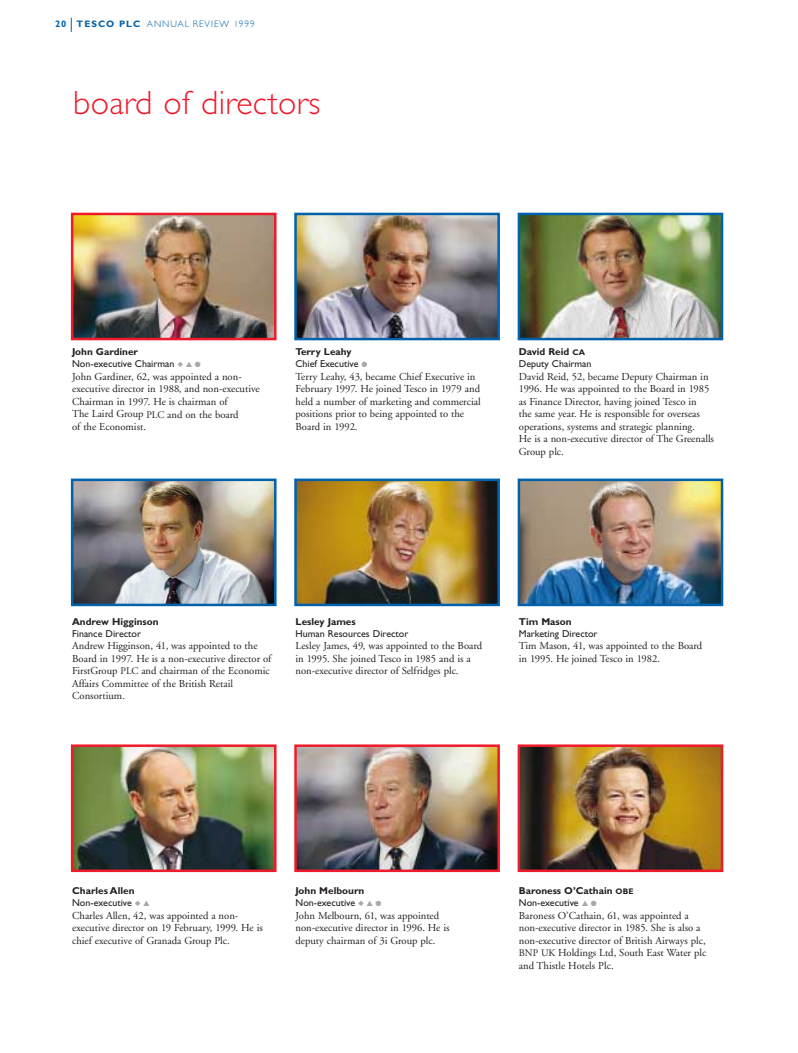
<style>
.page{position:relative;width:798px;height:1053px;background:#fff}
.page>*{position:absolute;margin:0;border:0;box-sizing:border-box;transform-origin:0 0}
.t1{font:300 33.75px "Gill Sans";letter-spacing:.01em;color:#ee1b2c}
.t2{font:10.62px/12.5px "Adobe Garamond";color:#231f20}
.t3{font:10px/12px "Gill Sans";color:#231f20}
.t4{font:700 10px/12px "Gill Sans";color:#231f20}
.t5{font:300 9.38px "Gill Sans";letter-spacing:.1em;color:#0161aa}
.s1{font-weight:700}
.s2{color:#a8a9ad}
.s3{font-size:10px}
.s4{font-weight:700;font-size:8.12px}
.s5{font-size:8.12px}
.s6{font-weight:400}
</style>
<div class="page">
<svg style="left:71px;top:18px;width:1px;height:14px"></svg>
<img style="left:74px;top:216px;width:199px;height:121px">
<div style="left:71px;top:213px;width:205px;height:127px;border:2px solid #ee1b2c"></div>
<img style="left:520px;top:216px;width:200px;height:121px">
<div style="left:517px;top:213px;width:206px;height:127px;border:2px solid #0161aa"></div>
<img style="left:297px;top:216px;width:200px;height:121px">
<div style="left:294px;top:213px;width:206px;height:127px;border:2px solid #0161aa"></div>
<img style="left:74px;top:481px;width:199px;height:122px">
<div style="left:71px;top:478px;width:205px;height:128px;border:2px solid #0161aa"></div>
<img style="left:520px;top:481px;width:200px;height:122px">
<div style="left:517px;top:478px;width:206px;height:128px;border:2px solid #0161aa"></div>
<img style="left:297px;top:481px;width:200px;height:122px">
<div style="left:294px;top:478px;width:206px;height:128px;border:2px solid #0161aa"></div>
<img style="left:74px;top:747px;width:199px;height:122px">
<div style="left:71px;top:744px;width:205px;height:128px;border:2px solid #ee1b2c"></div>
<img style="left:520px;top:747px;width:200px;height:122px">
<div style="left:517px;top:744px;width:206px;height:128px;border:2px solid #ee1b2c"></div>
<img style="left:297px;top:747px;width:200px;height:122px">
<div style="left:294px;top:744px;width:206px;height:128px;border:2px solid #ee1b2c"></div>
<p class="t5" style="left:55px;top:21px;width:201px"><span class="s1">20 TESCO PLC</span> ANNUAL REVIEW 1999</p>
<h1 class="t1" style="left:73px;top:91px;width:249px">board of directors</h1>
<p class="t3" style="left:72px;top:347px;width:130px"><span class="s1">John Gardiner<br></span>Non-executive Chairman <span class="s2">◆</span> <span class="s2">▲</span> <span class="s2">●</span></p>
<p class="t2" style="left:72px;top:371px;width:189px">John Gardiner, 62, was appointed a non&shy;executive director in 1988, and non-executive Chairman in 1997. He is chairman of<br>The Laird Group <span class="s3">PLC</span> and on the board<br>of the Economist.</p>
<p class="t3" style="left:295px;top:347px;width:73px"><span class="s1">Terry Leahy<br></span>Chief Executive <span class="s2">●</span></p>
<p class="t2" style="left:295px;top:371px;width:187px">Terry Leahy, 43, became Chief Executive in February 1997. He joined Tesco in 1979 and held a number of marketing and commercial positions prior to being appointed to the Board in 1992.</p>
<p class="t3" style="left:519px;top:347px;width:74px"><span class="s1">David Reid</span> <span class="s4">CA<br></span>Deputy Chairman</p>
<p class="t2" style="left:519px;top:371px;width:197px">David Reid, 52, became Deputy Chairman in 1996. He was appointed to the Board in 1985 as Finance Director, having joined Tesco in<br>the same year. He is responsible for overseas operations, systems and strategic planning.<br>He is a non-executive director of The Greenalls Group plc.</p>
<p class="t4" style="left:72px;top:616px;width:88px">Andrew Higginson</p>
<p class="t3" style="left:72px;top:628px;width:70px">Finance Director</p>
<p class="t2" style="left:72px;top:640px;width:201px">Andrew Higginson, 41, was appointed to the Board in 1997. He is a non-executive director of FirstGroup <span class="s3">PLC</span> and chairman of the Economic Affairs Committee of the British Retail Consortium.</p>
<p class="t4" style="left:295px;top:616px;width:62px">Lesley James</p>
<p class="t3" style="left:295px;top:628px;width:114px">Human Resources Director</p>
<p class="t2" style="left:295px;top:640px;width:188px">Lesley James, 49, was appointed to the Board in 1995. She joined Tesco in 1985 and is a non-executive director of Selfridges plc.</p>
<p class="t4" style="left:519px;top:616px;width:54px">Tim Mason</p>
<p class="t3" style="left:519px;top:628px;width:80px">Marketing Director</p>
<p class="t2" style="left:519px;top:640px;width:185px">Tim Mason, 41, was appointed to the Board in 1995. He joined Tesco in 1982.</p>
<p class="t3" style="left:72px;top:886px;width:79px"><span class="s1">Charles Allen<br></span>Non-executive <span class="s2">◆</span> <span class="s2">▲</span></p>
<p class="t2" style="left:72px;top:910px;width:192px">Charles Allen, 42, was appointed a non&shy;executive director on 19 February, 1999. He is chief executive of Granada Group Plc.</p>
<p class="t3" style="left:295px;top:886px;width:87px"><span class="s1">John Melbourn<br></span>Non-executive <span class="s2">◆</span> <span class="s2">▲</span> <span class="s2">●</span></p>
<p class="t2" style="left:295px;top:910px;width:155px">John Melbourn, 61, was appointed non-executive director in 1996. He is deputy chairman of 3i Group plc.</p>
<p class="t4" style="left:519px;top:886px;width:116px">Baroness O’Cathain <span class="s5">OBE<br></span><span class="s6">Non-executive</span> <span class="s2">▲</span> <span class="s2">●</span></p>
<p class="t2" style="left:519px;top:910px;width:189px">Baroness O’Cathain, 61, was appointed a non-executive director in 1985. She is also a non-executive director of British Airways plc, <span class="s3">BNP UK</span> Holdings Ltd, South East Water plc and Thistle Hotels Plc.</p>
</div>
